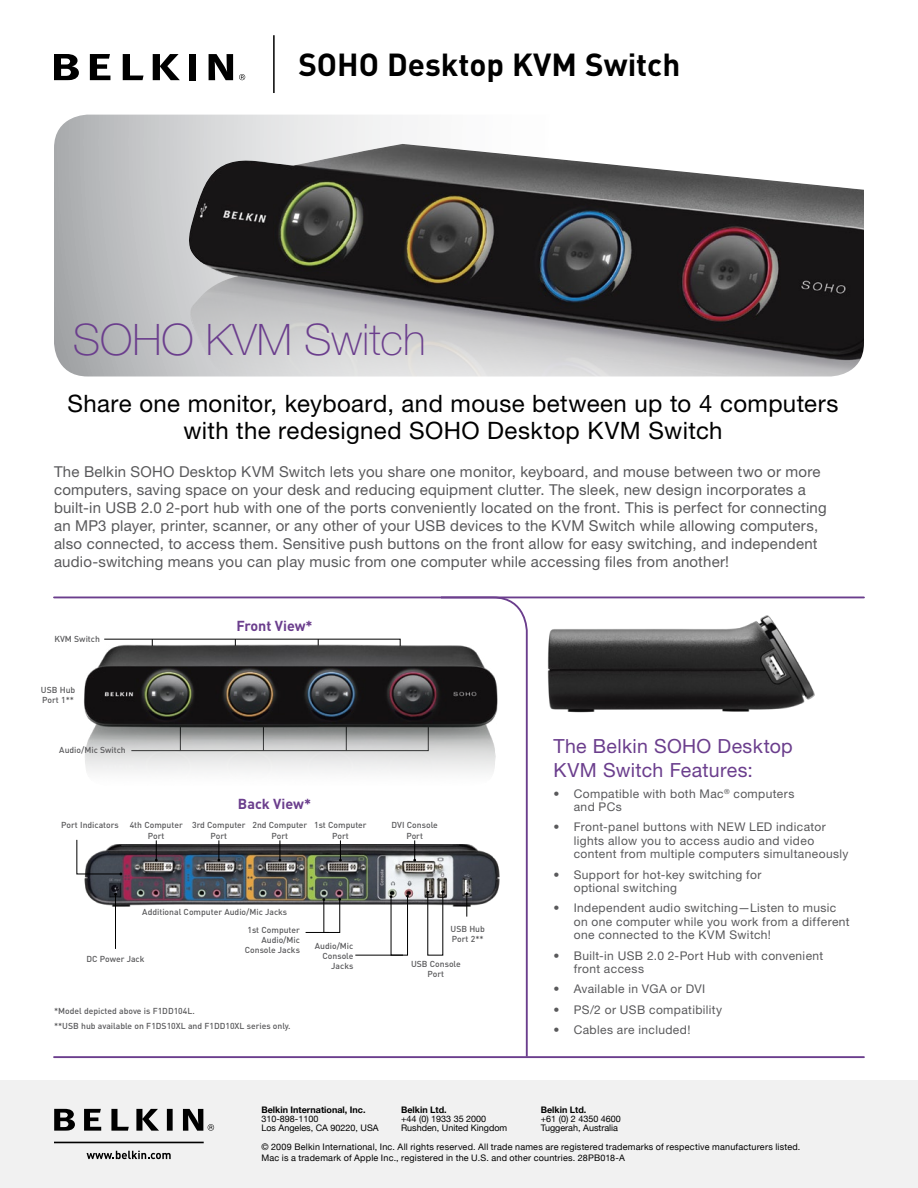
<style>
.page{position:relative;width:918px;height:1188px;background:#fff}
.page>*{position:absolute;margin:0;border:0;box-sizing:border-box;transform-origin:0 0}
.t1{font:100 43.5px "Helvetica Neue LT Pro";color:#6b3e8d}
.t2{font:700 31.5px "DINOT";color:#000}
.t3{font:24px/27px "Helvetica Neue LT Pro";letter-spacing:.015em;color:#000;text-align:center}
.t4{font:19.5px/24px "Helvetica Neue LT Pro";letter-spacing:.015em;color:#6b3e8d}
.t5{font:15px/18px "Helvetica Neue LT Pro";letter-spacing:.015em;color:#59595b}
.t6{font:700 14.25px "DINOT";color:#6b3e8d}
.t7{font:12px/13.5px "Helvetica Neue LT Pro";letter-spacing:.03em;color:#59595b}
.t8{font:9px/10.5px "Helvetica Neue";letter-spacing:.02em;color:#000}
.t9{font:9px/9px "Helvetica Neue";color:#000}
.t10{font:700 9px "Helvetica Neue";color:#000}
.t11{font:500 8.55px/10.1px "DINOT";color:#59595b;text-align:center}
</style>
<div class="page">
<svg style="left:123px;top:54px;width:21px;height:26px"></svg>
<svg style="left:54px;top:54px;width:25px;height:26px"></svg>
<svg style="left:90px;top:54px;width:20px;height:26px"></svg>
<svg style="left:153px;top:54px;width:27px;height:26px"></svg>
<div style="left:189px;top:54px;width:7px;height:26px;background:#000"></div>
<svg style="left:209px;top:54px;width:24px;height:26px"></svg>
<svg style="left:239px;top:74px;width:6px;height:6px"></svg>
<svg style="left:54px;top:115px;width:350px;height:261px;background:#c1c3c4"></svg>
<img style="left:187px;top:144px;width:677px;height:232px">
<hr style="left:273px;top:35px;width:2px;height:58px;background:#000">
<svg style="left:76px;top:596px;width:453px;height:460px"></svg>
<hr style="left:54px;top:597px;width:810px;height:1px;background:#6b3e8d">
<hr style="left:54px;top:1056px;width:810px;height:2px;background:#6b3e8d">
<img style="left:547px;top:615px;width:268px;height:98px">
<div style="left:0;top:1080px;width:918px;height:108px;background:#f1f1f1"></div>
<svg style="left:54px;top:1109px;width:160px;height:22px"></svg>
<hr style="left:54px;top:1142px;width:150px;height:1px;background:#000">
<svg style="left:87px;top:1151px;width:84px;height:8px"></svg>
<h2 class="t2" style="left:298px;top:43px;width:384px">SOHO Desktop KVM Switch</h2>
<h1 class="t1" style="left:73px;top:314px;width:355px">SOHO KVM Switch</h1>
<h3 class="t3" style="left:68px;top:389px;width:772px">Share one monitor, keyboard, and mouse between up to 4 computers with the redesigned SOHO Desktop KVM Switch</h3>
<p class="t5" style="left:54px;top:463px;width:774px">The Belkin SOHO Desktop KVM Switch lets you share one monitor, keyboard, and mouse between two or more computers, saving space on your desk and reducing equipment clutter. The sleek, new design incorporates a built-in USB 2.0 2-port hub with one of the ports conveniently located on the front. This is perfect for connecting an MP3 player, printer, scanner, or any other of your USB devices to the KVM Switch while allowing computers, also connected, to access them. Sensitive push buttons on the front allow for easy switching, and independent audio-switching means you can play music from one computer while accessing files from another!</p>
<p class="t11" style="left:54px;top:633px;width:47px">KVM Switch</p>
<p class="t11" style="left:41px;top:684px;width:36px;text-align:left">USB Hub<br>Port 1**</p>
<p class="t11" style="left:59px;top:745px;width:68px">Audio/Mic Switch</p>
<p class="t6" style="left:236px;top:616px;width:78px">Front View*</p>
<p class="t11" style="left:61px;top:820px;width:59px">Port Indicators</p>
<p class="t11" style="left:130px;top:820px;width:55px">4th Computer<br>Port</p>
<p class="t6" style="left:238px;top:794px;width:75px">Back View*</p>
<p class="t11" style="left:192px;top:820px;width:55px">3rd Computer<br>Port</p>
<p class="t11" style="left:252px;top:820px;width:56px">2nd Computer<br>Port</p>
<p class="t11" style="left:314px;top:820px;width:54px">1st Computer<br>Port</p>
<p class="t11" style="left:392px;top:820px;width:48px">DVI Console<br>Port</p>
<p class="t11" style="left:248px;top:902px;width:54px;line-height:18.1px;text-align:left;text-indent:-105px">Additional Computer Audio/Mic Jacks<br>1st Computer</p>
<p class="t11" style="left:245px;top:934px;width:57px;text-align:right">Audio/Mic<br>Console Jacks</p>
<p class="t11" style="left:315px;top:941px;width:40px;text-align:right">Audio/Mic<br>Console<br>Jacks</p>
<p class="t11" style="left:87px;top:954px;width:59px">DC Power Jack</p>
<p class="t11" style="left:54px;top:1003px;width:238px;line-height:15.1px;text-align:left">*Model depicted above is F1DD104L.<br>**USB hub available on F1DS10XL and F1DD10XL series only.</p>
<p class="t11" style="left:451px;top:924px;width:36px;text-align:left">USB Hub<br>Port 2**</p>
<p class="t11" style="left:411px;top:958px;width:51px">USB Console<br>Port</p>
<h3 class="t4" style="left:554px;top:734px;width:241px">The Belkin SOHO Desktop<br>KVM Switch Features:</h3>
<p class="t7" style="left:574px;top:786px;width:222px;text-indent:-20px">• Compatible with both Mac<sup>®</sup> computers and PCs</p>
<p class="t7" style="left:574px;top:820px;width:276px;text-indent:-20px">• Front-panel buttons with NEW LED indicator lights allow you to access audio and video content from multiple computers simultaneously</p>
<p class="t7" style="left:574px;top:867px;width:189px;text-indent:-20px">• Support for hot-key switching for optional switching</p>
<p class="t7" style="left:574px;top:901px;width:278px;text-indent:-20px">• Independent audio switching—Listen to music on one computer while you work from a different one connected to the KVM Switch!</p>
<p class="t7" style="left:574px;top:948px;width:251px;text-indent:-20px">• Built-in USB 2.0 2-Port Hub with convenient front access</p>
<p class="t7" style="left:553px;top:982px;width:153px">• Available in VGA or DVI</p>
<p class="t7" style="left:553px;top:1002px;width:170px">• PS/2 or USB compatibility</p>
<p class="t7" style="left:553px;top:1023px;width:138px">• Cables are included!</p>
<p class="t10" style="left:541px;top:1105px;width:47px">Belkin Ltd.</p>
<p class="t9" style="left:541px;top:1115px;width:82px">+61 (0) 2 4350 4600<br>Tuggerah, Australia</p>
<p class="t8" style="left:261px;top:1142px;width:541px">© 2009 Belkin International, Inc. All rights reserved. All trade names are registered trademarks of respective manufacturers listed.<br>Mac is a trademark of Apple Inc., registered in the U.S. and other countries. 28PB018-A</p>
<p class="t10" style="left:261px;top:1105px;width:106px">Belkin International, Inc.</p>
<p class="t9" style="left:261px;top:1115px;width:119px">310-898-1100<br>Los Angeles, CA 90220, USA</p>
<p class="t10" style="left:401px;top:1105px;width:47px">Belkin Ltd.</p>
<p class="t9" style="left:401px;top:1115px;width:108px">+44 (0) 1933 35 2000<br>Rushden, United Kingdom</p>
</div>
